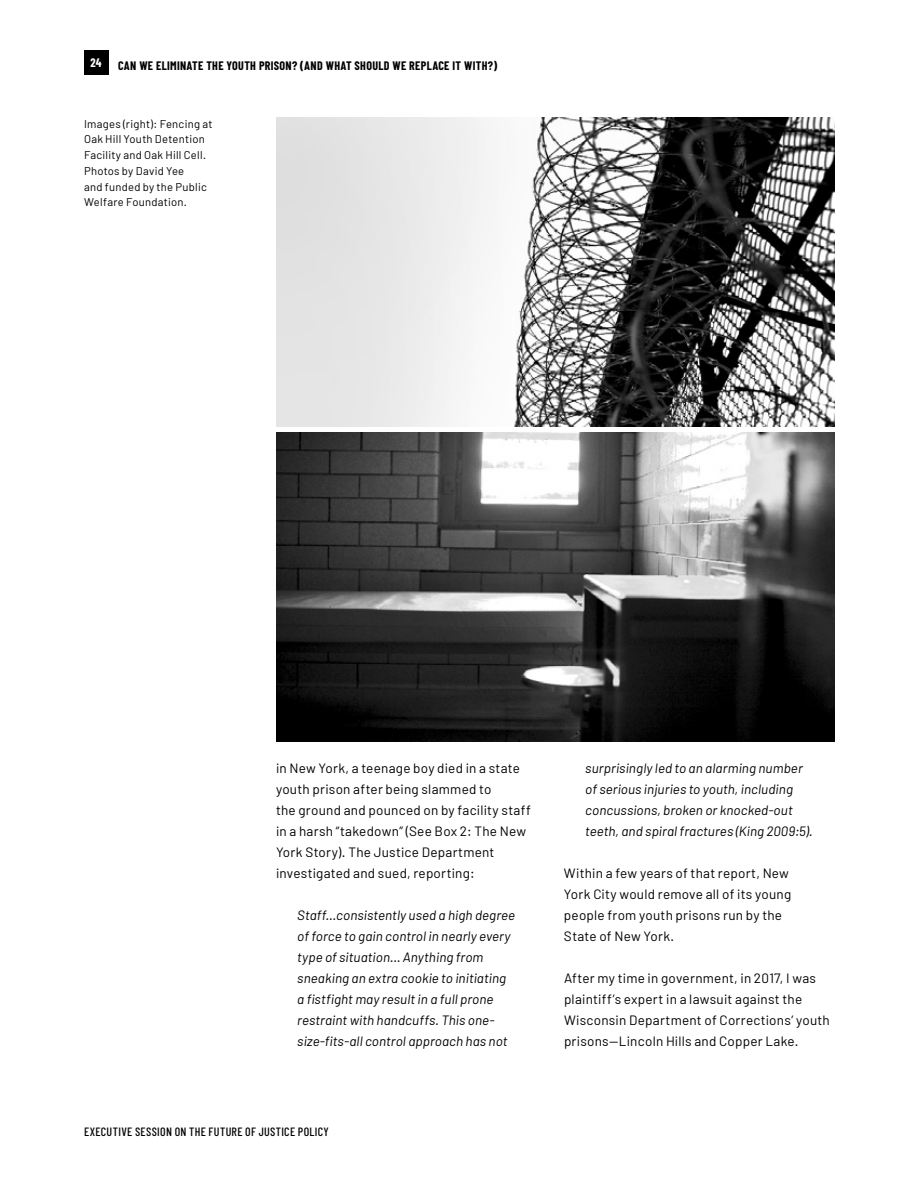
<style>
.page{position:relative;width:918px;height:1188px;background:#fff}
.page>*{position:absolute;margin:0;border:0;box-sizing:border-box;transform-origin:0 0}
.t1{font:13.5px/21px "Barlow";letter-spacing:.015em;color:#000}
.t2{font:italic 13.5px/21px "Barlow";letter-spacing:.005em;color:#000}
.t3{font:700 12px "Barlow Condensed";letter-spacing:.025em;color:#000}
.t4{font:500 12px "Barlow Condensed";letter-spacing:.03em;color:#000}
.t5{font:700 12px "Barlow Condensed";color:#fff}
.t6{font:11.25px/15.8px "Barlow";letter-spacing:.025em;color:#000}
</style>
<div class="page">
<img style="left:276px;top:118px;width:558px;height:309px">
<img style="left:276px;top:432px;width:558px;height:310px">
<div style="left:84px;top:51px;width:24px;height:24px;background:#000"></div>
<p class="t5" style="left:90px;top:56px;width:13px">24</p>
<p class="t3" style="left:118px;top:58px;width:380px">CAN WE ELIMINATE THE YOUTH PRISON? (AND WHAT SHOULD WE REPLACE IT WITH?)</p>
<p class="t6" style="left:84px;top:115px;width:130px">Images (right): Fencing at<br>Oak Hill Youth Detention<br>Facility and Oak Hill Cell.<br>Photos by David Yee<br>and funded by the Public<br>Welfare Foundation.</p>
<p class="t1" style="left:276px;top:758px;width:256px">in New York, a teenage boy died in a state youth prison after being slammed to<br>the ground and pounced on by facility staff in a harsh “takedown” (See Box 2: The New York Story). The Justice Department investigated and sued, reporting:</p>
<p class="t2" style="left:297px;top:905px;width:220px">Staff…consistently used a high degree of force to gain control in nearly every type of situation… Anything from sneaking an extra cookie to initiating a fistfight may result in a full prone restraint with handcuffs. This one&shy;size-fits-all control approach has not</p>
<p class="t4" style="left:84px;top:1124px;width:246px">EXECUTIVE SESSION ON THE FUTURE OF JUSTICE POLICY</p>
<p class="t2" style="left:585px;top:758px;width:229px">surprisingly led to an alarming number of serious injuries to youth, including concussions, broken or knocked-out teeth, and spiral fractures (King 2009:5).</p>
<p class="t1" style="left:564px;top:863px;width:229px">Within a few years of that report, New<br>York City would remove all of its young people from youth prisons run by the<br>State of New York.<sup>9</sup></p>
<p class="t1" style="left:564px;top:968px;width:267px">After my time in government, in 2017, I was plaintiff’s expert in a lawsuit against the Wisconsin Department of Corrections’ youth prisons—Lincoln Hills and Copper Lake.</p>
</div>
